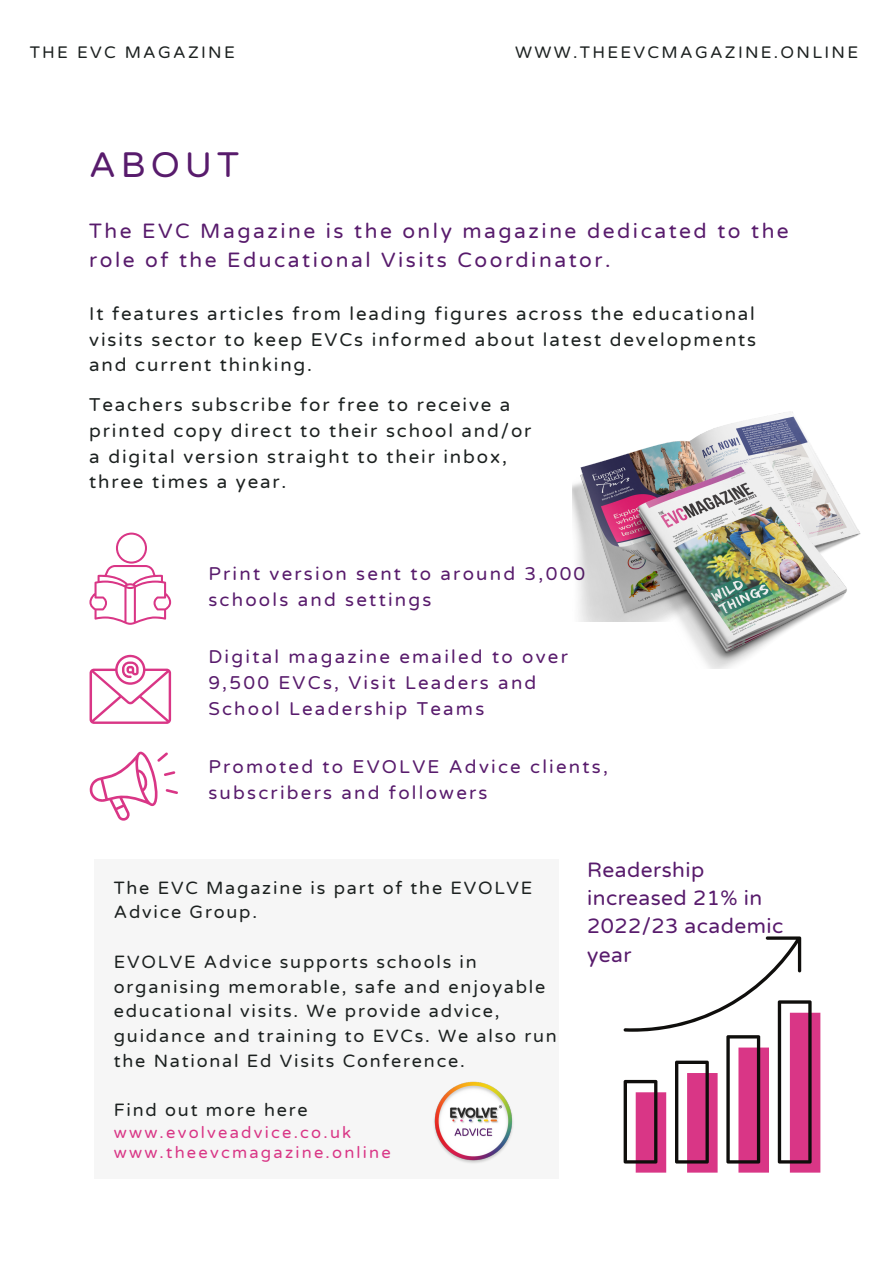
<style>
.page{position:relative;width:893px;height:1264px;background:#fff}
.page>*{position:absolute;margin:0;border:0;box-sizing:border-box;transform-origin:0 0}
.t1{font:36px "Varela Round";letter-spacing:.135em;color:#581b6c}
.t2{font:21px/29.2px "Varela Round";letter-spacing:.12em;color:#581b6c}
.t3{font:21px/28px "Varela Round";letter-spacing:.02em;color:#581b6c}
.t4{font:18.6px/25.8px "Varela Round";letter-spacing:.1em;color:#1c2120;text-align:justify}
.t5{font:18.6px/25.8px "Varela Round";letter-spacing:.12em;color:#581b6c}
.t6{font:18px/24.8px "Varela Round";letter-spacing:.1em;color:#1c2120}
.t7{font:16.8px "Varela Round";letter-spacing:.135em;color:#1c2120}
.t8{font:16.5px "Varela Round";letter-spacing:.135em;color:#d93686}
</style>
<div class="page">
<svg style="left:89px;top:654px;width:82px;height:70px"></svg>
<svg style="left:89px;top:532px;width:82px;height:93px"></svg>
<svg style="left:623px;top:936px;width:197px;height:236px"></svg>
<svg style="left:89px;top:751px;width:89px;height:69px"></svg>
<div style="left:95px;top:859px;width:463px;height:319px;background:#f6f6f6"></div>
<img style="left:434px;top:1081px;width:79px;height:82px">
<img style="left:572px;top:412px;width:246px;height:209px">
<img style="left:610px;top:459px;width:251px;height:209px">
<p class="t7" style="left:30px;top:42px;width:206px">THE EVC MAGAZINE</p>
<p class="t1" style="left:89px;top:144px;width:151px">ABOUT</p>
<p class="t7" style="left:515px;top:42px;width:344px">WWW.THEEVCMAGAZINE.ONLINE</p>
<p class="t2" style="left:89px;top:217px;width:701px">The EVC Magazine is the only magazine dedicated to the role of the Educational Visits Coordinator.</p>
<p class="t4" style="left:89px;top:301px;width:668px">It features articles from leading figures across the educational visits sector to keep EVCs informed about latest developments and current thinking.</p>
<p class="t4" style="left:89px;top:392px;width:443px;text-align:left">Teachers subscribe for free to receive a printed copy direct to their school and/or a digital version straight to their inbox, three times a year.</p>
<p class="t5" style="left:208px;top:561px;width:378px">Print version sent to around 3,000 schools and settings</p>
<p class="t5" style="left:208px;top:644px;width:361px">Digital magazine emailed to over<br>9,500 EVCs, Visit Leaders and<br>School Leadership Teams</p>
<p class="t5" style="left:208px;top:754px;width:401px">Promoted to EVOLVE Advice clients, subscribers and followers</p>
<p class="t6" style="left:114px;top:875px;width:420px">The EVC Magazine is part of the EVOLVE<br>Advice Group.</p>
<p class="t6" style="left:114px;top:949px;width:444px">EVOLVE Advice supports schools in organising memorable, safe and enjoyable educational visits. We provide advice, guidance and training to EVCs. We also run the National Ed Visits Conference.</p>
<p class="t6" style="left:114px;top:1098px;width:195px">Find out more here</p>
<p class="t8" style="left:114px;top:1123px;width:239px">www.evolveadvice.co.uk</p>
<p class="t8" style="left:114px;top:1143px;width:278px">www.theevcmagazine.online</p>
<p class="t3" style="left:587px;top:856px;width:197px">Readership increased 21% in<br>2022/23 academic year</p>
</div>
